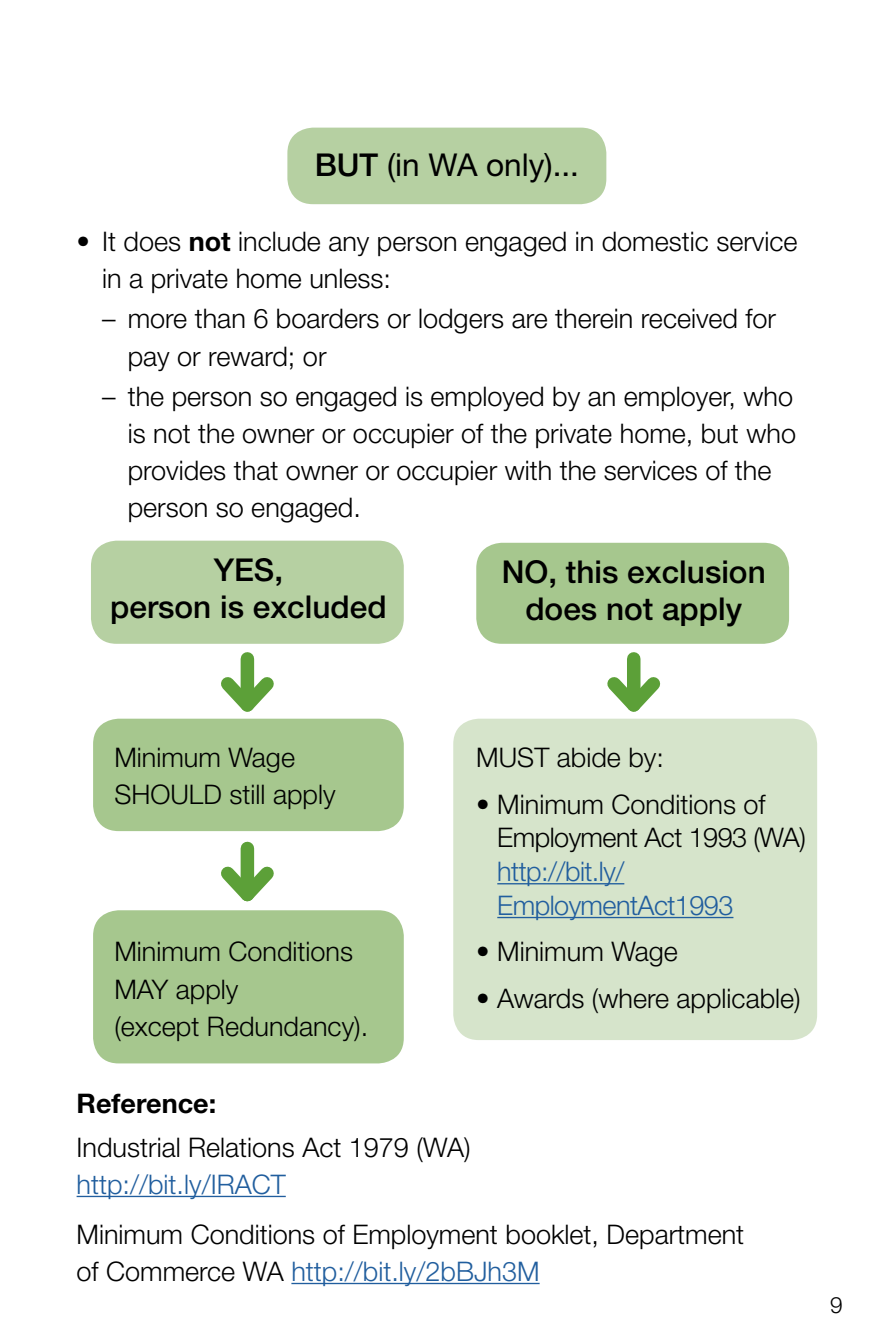
<style>
.page{position:relative;width:881px;height:1340px;background:#fff}
.page>*{position:absolute;margin:0;border:0;box-sizing:border-box;transform-origin:0 0}
.t1{font:500 31.5px/37.1px "Helvetica Neue LT";color:#000;text-align:center}
.t2{font:31.5px "Helvetica Neue LT";color:#000}
.t3{font:300 27px/37.1px "Helvetica Neue LT";color:#000}
.t4{font:300 27px/33.8px "Helvetica Neue LT";letter-spacing:-.02em;color:#000}
.t5{font:300 27px "Helvetica Neue LT";color:#215e9e}
.t6{font:300 22.5px "Helvetica Neue LT";color:#000}
.s1{font-weight:500}
.s2{font-weight:700}
.s3{color:#215e9e}
.s4{color:#000}
</style>
<div class="page">
<div style="left:453px;top:718px;width:363px;height:322px;background:#d6e4cb;border-radius:26px"></div>
<hr style="left:497px;top:883px;width:127px;height:1px;background:#215e9e">
<hr style="left:497px;top:916px;width:236px;height:2px;background:#215e9e">
<div style="left:240px;top:659px;width:14px;height:46px;background:#5ca038"></div>
<svg style="left:221px;top:664px;width:53px;height:48px"></svg>
<div style="left:240px;top:848px;width:14px;height:46px;background:#5ca038"></div>
<svg style="left:221px;top:854px;width:53px;height:48px"></svg>
<div style="left:626px;top:659px;width:14px;height:46px;background:#5ca038"></div>
<svg style="left:594px;top:664px;width:78px;height:55px"></svg>
<div style="left:91px;top:540px;width:312px;height:103px;background:#b6d0a2;border-radius:26px"></div>
<div style="left:287px;top:128px;width:319px;height:76px;background:#b6d0a2;border-radius:26px"></div>
<div style="left:476px;top:543px;width:312px;height:100px;background:#a6c78e;border-radius:26px"></div>
<div style="left:93px;top:910px;width:310px;height:153px;background:#a6c78e;border-radius:26px"></div>
<div style="left:93px;top:718px;width:310px;height:113px;background:#a6c78e;border-radius:26px"></div>
<hr style="left:77px;top:1195px;width:209px;height:2px;background:#215e9e">
<hr style="left:291px;top:1282px;width:248px;height:2px;background:#215e9e">
<h1 class="t2" style="left:314px;top:146px;width:266px"><span class="s1">BUT</span> (in WA only)...</h1>
<p class="t3" style="left:102px;top:222px;width:696px;text-indent:-26px">• It does <span class="s2">not</span> include any person engaged in domestic service in a private home unless:</p>
<p class="t3" style="left:128px;top:300px;width:649px;text-indent:-26px">– more than 6 boarders or lodgers are therein received for pay or reward; or</p>
<p class="t3" style="left:128px;top:377px;width:669px;text-indent:-26px">– the person so engaged is employed by an employer, who is not the owner or occupier of the private home, but who provides that owner or occupier with the services of the person so engaged.</p>
<h1 class="t1" style="left:110px;top:551px;width:278px">YES,<br>person is excluded</h1>
<h1 class="t1" style="left:501px;top:553px;width:265px">NO, this exclusion does not apply</h1>
<h1 class="t3" style="left:114px;top:738px;width:222px">Minimum Wage<br>SHOULD still apply</h1>
<h1 class="t3" style="left:114px;top:932px;width:255px">Minimum Conditions<br>MAY apply<br>(except Redundancy).</h1>
<h1 class="t3" style="left:476px;top:738px;width:189px">MUST abide by:</h1>
<h1 class="t4" style="left:497px;top:786px;width:310px;text-indent:-21px">• Minimum Conditions of<br>Employment Act 1993 (WA) <span class="s3">http://bit.ly/<br>EmploymentAct1993</span></h1>
<h1 class="t3" style="left:476px;top:932px;width:203px">• Minimum Wage</h1>
<h1 class="t3" style="left:476px;top:979px;width:326px">• Awards (where applicable)</h1>
<p class="t3" style="left:77px;top:1081px;width:395px;line-height:43.4px"><span class="s2">Reference:<br></span>Industrial Relations Act 1979 (WA)</p>
<p class="t3" style="left:77px;top:1158px;width:669px;line-height:49.9px"><span class="s3">http://bit.ly/IRACT<br></span>Minimum Conditions of Employment booklet, Department</p>
<p class="t5" style="left:77px;top:1254px;width:464px"><span class="s4">of Commerce WA</span> http://bit.ly/2bBJh3M</p>
<p class="t6" style="left:829px;top:1291px;width:14px">9</p>
</div>
